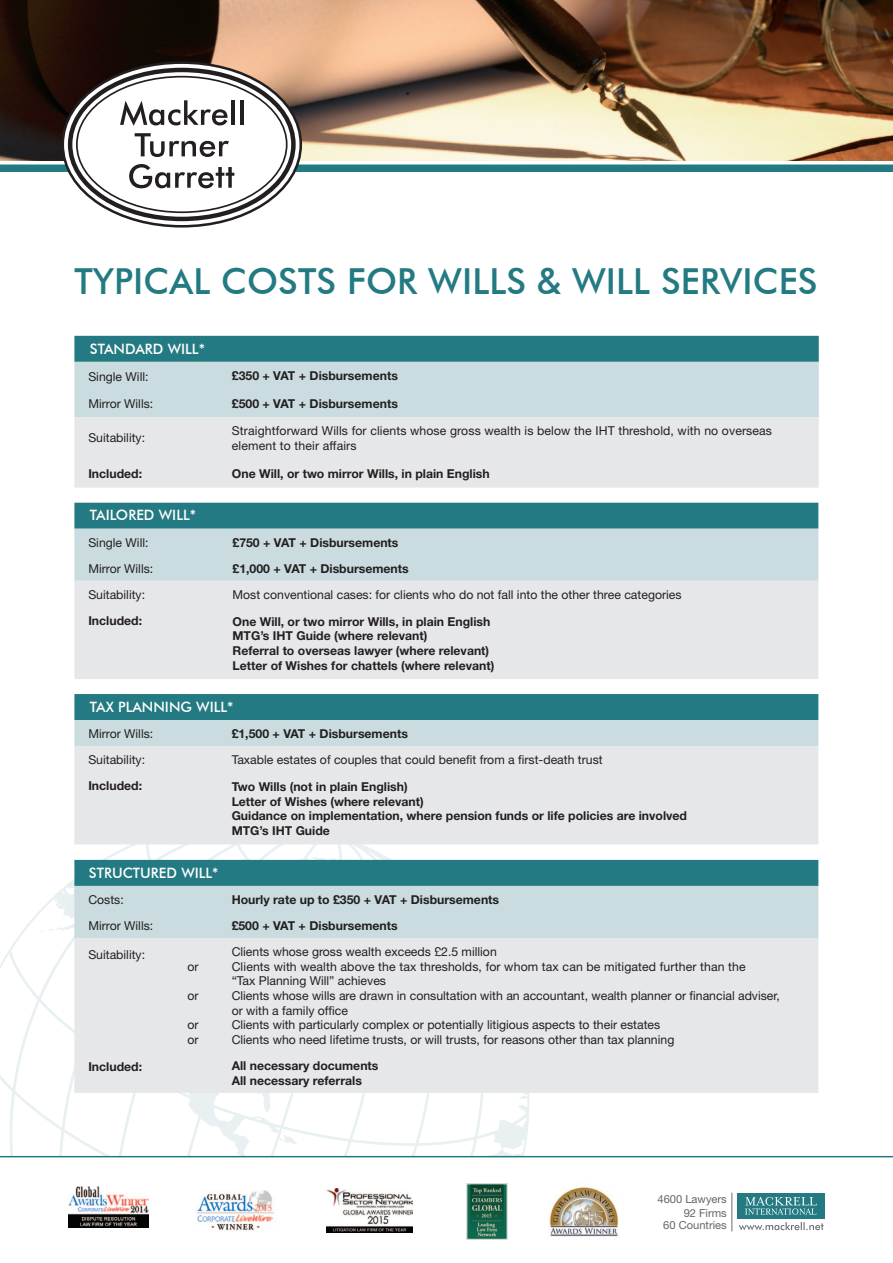
<style>
.page{position:relative;width:893px;height:1263px;background:#fff}
.page>*{position:absolute;margin:0;border:0;box-sizing:border-box;transform-origin:0 0}
.t1{font:500 35.85px "Futura BT";letter-spacing:.005em;color:#247a82}
.t2{font:500 14.25px "Futura BT";color:#fff}
.t3{font:12.3px/14.7px "Helvetica Neue";color:#231f20}
.t4{font:700 12.3px "Helvetica Neue";color:#231f20}
.t5{font:11.1px "Helvetica Neue";color:#656568}
</style>
<div class="page">
<div style="left:0;top:164px;width:893px;height:8px;background:#247a82"></div>
<svg style="left:0;top:844px;width:543px;height:312px"></svg>
<svg style="left:39px;top:929px;width:15px;height:4px"></svg>
<svg style="left:54px;top:862px;width:320px;height:294px"></svg>
<svg style="left:251px;top:1116px;width:47px;height:29px"></svg>
<svg style="left:446px;top:1105px;width:83px;height:51px"></svg>
<svg style="left:506px;top:1093px;width:24px;height:6px"></svg>
<svg style="left:739px;top:1222px;width:85px;height:8px"></svg>
<div style="left:737px;top:1193px;width:87px;height:25px;background:#247a82"></div>
<svg style="left:745px;top:1197px;width:72px;height:18px"></svg>
<hr style="left:731px;top:1193px;width:1px;height:38px;background:#6c6d70">
<img style="left:549px;top:1187px;width:70px;height:50px">
<img style="left:466px;top:1183px;width:42px;height:56px">
<img style="left:197px;top:1190px;width:77px;height:41px">
<img style="left:326px;top:1189px;width:87px;height:43px">
<img style="left:69px;top:1187px;width:80px;height:41px">
<hr style="left:0;top:1156px;width:893px;height:1px;background:#247a82">
<svg style="left:74px;top:336px;width:745px;height:81px;background:#95bdc1"></svg>
<div style="left:74px;top:417px;width:745px;height:71px;background:#e6e7e9"></div>
<svg style="left:74px;top:503px;width:744px;height:78px;background:#94bcc0"></svg>
<div style="left:74px;top:581px;width:744px;height:98px;background:#e6e7e9"></div>
<svg style="left:74px;top:694px;width:744px;height:52px;background:#77abb0"></svg>
<div style="left:74px;top:746px;width:744px;height:98px;background:#e6e7e9"></div>
<svg style="left:74px;top:857px;width:744px;height:81px;background:#96bdc2"></svg>
<div style="left:74px;top:938px;width:744px;height:155px;background:#e6e7e9"></div>
<img style="left:0;top:0;width:893px;height:160px">
<svg style="left:61px;top:61px;width:241px;height:167px"></svg>
<p class="t1" style="left:74px;top:260px;width:745px">TYPICAL COSTS FOR WILLS &amp; WILL SERVICES</p>
<p class="t2" style="left:90px;top:340px;width:116px">STANDARD WILL*</p>
<p class="t3" style="left:88px;top:369px;width:62px">Single Will:</p>
<p class="t4" style="left:232px;top:368px;width:168px">£350 + VAT + Disbursements</p>
<p class="t3" style="left:88px;top:396px;width:66px">Mirror Wills:</p>
<p class="t4" style="left:232px;top:396px;width:168px">£500 + VAT + Disbursements</p>
<p class="t3" style="left:88px;top:430px;width:58px">Suitability:</p>
<p class="t3" style="left:232px;top:423px;width:542px">Straightforward Wills for clients whose gross wealth is below the IHT threshold, with no overseas element to their affairs</p>
<p class="t4" style="left:88px;top:466px;width:55px">Included:</p>
<p class="t4" style="left:232px;top:465px;width:259px">One Will, or two mirror Wills, in plain English</p>
<p class="t2" style="left:90px;top:506px;width:108px">TAILORED WILL*</p>
<p class="t3" style="left:88px;top:535px;width:62px">Single Will:</p>
<p class="t4" style="left:233px;top:534px;width:168px">£750 + VAT + Disbursements</p>
<p class="t3" style="left:88px;top:561px;width:66px">Mirror Wills:</p>
<p class="t4" style="left:233px;top:560px;width:178px">£1,000 + VAT + Disbursements</p>
<p class="t3" style="left:88px;top:587px;width:58px">Suitability:</p>
<p class="t3" style="left:233px;top:587px;width:451px">Most conventional cases: for clients who do not fall into the other three categories</p>
<p class="t4" style="left:88px;top:613px;width:55px">Included:</p>
<p class="t4" style="left:233px;top:614px;width:259px">One Will, or two mirror Wills, in plain English</p>
<p class="t4" style="left:233px;top:628px;width:196px">MTG’s IHT Guide (where relevant)</p>
<p class="t4" style="left:233px;top:643px;width:258px">Referral to overseas lawyer (where relevant)</p>
<p class="t4" style="left:233px;top:658px;width:263px">Letter of Wishes for chattels (where relevant)</p>
<p class="t2" style="left:90px;top:699px;width:145px">TAX PLANNING WILL*</p>
<p class="t3" style="left:88px;top:726px;width:66px">Mirror Wills:</p>
<p class="t4" style="left:232px;top:726px;width:178px">£1,500 + VAT + Disbursements</p>
<p class="t3" style="left:88px;top:752px;width:58px">Suitability:</p>
<p class="t3" style="left:232px;top:752px;width:372px">Taxable estates of couples that could benefit from a first-death trust</p>
<p class="t4" style="left:88px;top:778px;width:55px">Included:</p>
<p class="t4" style="left:232px;top:779px;width:178px">Two Wills (not in plain English)</p>
<p class="t4" style="left:232px;top:794px;width:194px">Letter of Wishes (where relevant)</p>
<p class="t4" style="left:232px;top:808px;width:457px">Guidance on implementation, where pension funds or life policies are involved</p>
<p class="t4" style="left:232px;top:823px;width:100px">MTG’s IHT Guide</p>
<p class="t2" style="left:89px;top:864px;width:131px">STRUCTURED WILL*</p>
<p class="t3" style="left:88px;top:892px;width:37px">Costs:</p>
<p class="t4" style="left:232px;top:892px;width:269px">Hourly rate up to £350 + VAT + Disbursements</p>
<p class="t3" style="left:88px;top:918px;width:66px">Mirror Wills:</p>
<p class="t4" style="left:232px;top:918px;width:168px">£500 + VAT + Disbursements</p>
<p class="t3" style="left:88px;top:947px;width:58px">Suitability:</p>
<p class="t3" style="left:188px;top:959px;width:13px">or</p>
<p class="t3" style="left:188px;top:988px;width:13px">or</p>
<p class="t3" style="left:188px;top:1017px;width:13px">or</p>
<p class="t3" style="left:188px;top:1032px;width:13px">or</p>
<p class="t3" style="left:232px;top:944px;width:267px">Clients whose gross wealth exceeds £2.5 million</p>
<p class="t3" style="left:232px;top:959px;width:515px">Clients with wealth above the tax thresholds, for whom tax can be mitigated further than the “Tax Planning Will” achieves</p>
<p class="t3" style="left:232px;top:988px;width:550px">Clients whose wills are drawn in consultation with an accountant, wealth planner or financial adviser, or with a family office</p>
<p class="t3" style="left:232px;top:1017px;width:430px">Clients with particularly complex or potentially litigious aspects to their estates</p>
<p class="t3" style="left:232px;top:1032px;width:444px">Clients who need lifetime trusts, or will trusts, for reasons other than tax planning</p>
<p class="t4" style="left:88px;top:1058px;width:55px">Included:</p>
<p class="t4" style="left:232px;top:1058px;width:148px">All necessary documents</p>
<p class="t4" style="left:232px;top:1073px;width:132px">All necessary referrals</p>
<p class="t5" style="left:657px;top:1192px;width:71px">4600 Lawyers</p>
<p class="t5" style="left:684px;top:1206px;width:45px">92 Firms</p>
<p class="t5" style="left:663px;top:1218px;width:65px">60 Countries</p>
</div>
